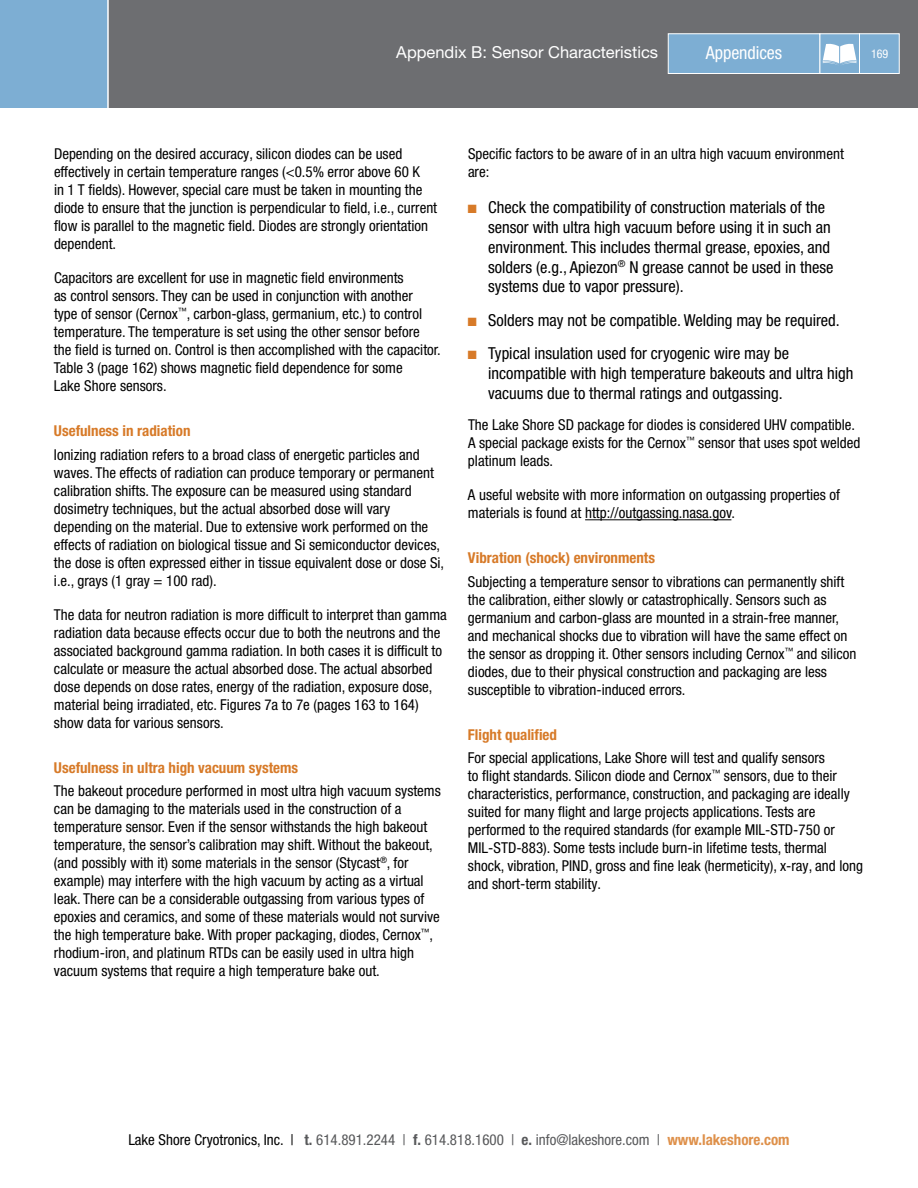
<style>
.page{position:relative;width:918px;height:1188px;background:#fff}
.page>*{position:absolute;margin:0;border:0;box-sizing:border-box;transform-origin:0 0}
.t1{font:condensed 18px "Helvetica Neue LTW1 G";letter-spacing:-.005em;color:#fff}
.t2{font:condensed 16.5px/19.8px "Helvetica Neue LTW1 G";color:#000}
.t3{font:16.5px "Helvetica Neue LTW1 G";color:#fff}
.t4{font:condensed 15px/18px "Helvetica Neue LTW1 G";color:#000}
.t5{font:700 condensed 15px "Helvetica Neue LTW1 G";color:#d77a28}
.t6{font:condensed 15px "Helvetica Neue LTW1 G";color:#58595b}
.t7{font:condensed 12px "Helvetica Neue LTW1 G";color:#fff}
.s1{font-family:"Strada Exp";font-stretch:normal;color:#d77a28}
.s2{color:#000}
.s3{font-weight:700}
.s4{font-weight:700;color:#de904a}
</style>
<div class="page">
<div style="left:108px;top:0;width:810px;height:108px;background:#6d6e71"></div>
<div style="left:819px;top:33px;width:41px;height:41px;background:#7daed3;border:1px solid #fff"></div>
<svg style="left:823px;top:44px;width:34px;height:21px"></svg>
<div style="left:0;top:0;width:108px;height:108px;background:#7daed3"></div>
<hr style="left:107px;top:0;width:2px;height:116px;background:#fff">
<div style="left:668px;top:33px;width:152px;height:41px;background:#7daed3;border:1px solid #fff"></div>
<div style="left:859px;top:33px;width:41px;height:41px;background:#7daed3;border:1px solid #fff"></div>
<hr style="left:585px;top:519px;width:146px;height:1px;background:#000">
<p class="t3" style="left:396px;top:42px;width:263px">Appendix B: Sensor Characteristics</p>
<p class="t1" style="left:706px;top:42px;width:78px">Appendices</p>
<p class="t7" style="left:871px;top:46px;width:19px">169</p>
<p class="t4" style="left:54px;top:145px;width:385px">Depending on the desired accuracy, silicon diodes can be used effectively in certain temperature ranges (&lt;0.5% error above 60 K<br>in 1 T fields). However, special care must be taken in mounting the diode to ensure that the junction is perpendicular to field, i.e., current flow is parallel to the magnetic field. Diodes are strongly orientation dependent.</p>
<p class="t4" style="left:54px;top:269px;width:388px">Capacitors are excellent for use in magnetic field environments<br>as control sensors. They can be used in conjunction with another<br>type of sensor (Cernox<sup>™</sup>, carbon-glass, germanium, etc.) to control temperature. The temperature is set using the other sensor before the field is turned on. Control is then accomplished with the capacitor.<br>Table 3 (page 162) shows magnetic field dependence for some<br>Lake Shore sensors.</p>
<p class="t5" style="left:54px;top:422px;width:138px">Usefulness in radiation</p>
<p class="t4" style="left:54px;top:446px;width:392px">Ionizing radiation refers to a broad class of energetic particles and waves. The effects of radiation can produce temporary or permanent calibration shifts. The exposure can be measured using standard dosimetry techniques, but the actual absorbed dose will vary depending on the material. Due to extensive work performed on the effects of radiation on biological tissue and Si semiconductor devices, the dose is often expressed either in tissue equivalent dose or dose Si, i.e., grays (1 gray = 100 rad).</p>
<p class="t4" style="left:54px;top:606px;width:394px">The data for neutron radiation is more difficult to interpret than gamma radiation data because effects occur due to both the neutrons and the associated background gamma radiation. In both cases it is difficult to calculate or measure the actual absorbed dose. The actual absorbed dose depends on dose rates, energy of the radiation, exposure dose, material being irradiated, etc. Figures 7a to 7e (pages 163 to 164) show data for various sensors.</p>
<p class="t5" style="left:54px;top:759px;width:246px">Usefulness in ultra high vacuum systems</p>
<p class="t4" style="left:54px;top:782px;width:388px">The bakeout procedure performed in most ultra high vacuum systems can be damaging to the materials used in the construction of a temperature sensor. Even if the sensor withstands the high bakeout temperature, the sensor’s calibration may shift. Without the bakeout, (and possibly with it) some materials in the sensor (Stycast<sup>®</sup>, for example) may interfere with the high vacuum by acting as a virtual leak. There can be a considerable outgassing from various types of epoxies and ceramics, and some of these materials would not survive the high temperature bake. With proper packaging, diodes, Cernox<sup>™</sup>, rhodium-iron, and platinum RTDs can be easily used in ultra high vacuum systems that require a high temperature bake out.</p>
<p class="t4" style="left:468px;top:145px;width:377px">Specific factors to be aware of in an ultra high vacuum environment are:</p>
<p class="t2" style="left:488px;top:198px;width:347px;text-indent:-20px"><span class="s1">D</span> Check the compatibility of construction materials of the sensor with ultra high vacuum before using it in such an environment. This includes thermal grease, epoxies, and solders (e.g., Apiezon<sup>®</sup> N grease cannot be used in these systems due to vapor pressure).</p>
<p class="t2" style="left:468px;top:303px;width:373px;line-height:33.3px"><span class="s1">D</span> Solders may not be compatible. Welding may be required.<br><span class="s1">D</span> Typical insulation used for cryogenic wire may be</p>
<p class="t2" style="left:488px;top:363px;width:367px">incompatible with high temperature bakeouts and ultra high vacuums due to thermal ratings and outgassing.</p>
<p class="t4" style="left:468px;top:416px;width:394px">The Lake Shore SD package for diodes is considered UHV compatible.<br>A special package exists for the Cernox<sup>™</sup> sensor that uses spot welded platinum leads.</p>
<p class="t4" style="left:468px;top:486px;width:374px">A useful website with more information on outgassing properties of materials is found at http://outgassing.nasa.gov.</p>
<p class="t5" style="left:468px;top:549px;width:189px">Vibration (shock) environments</p>
<p class="t4" style="left:468px;top:572px;width:390px">Subjecting a temperature sensor to vibrations can permanently shift the calibration, either slowly or catastrophically. Sensors such as germanium and carbon-glass are mounted in a strain-free manner, and mechanical shocks due to vibration will have the same effect on the sensor as dropping it. Other sensors including Cernox<sup>™</sup> and silicon diodes, due to their physical construction and packaging are less susceptible to vibration-induced errors.</p>
<p class="t5" style="left:468px;top:725px;width:91px">Flight qualified</p>
<p class="t4" style="left:468px;top:749px;width:397px">For special applications, Lake Shore will test and qualify sensors<br>to flight standards. Silicon diode and Cernox<sup>™</sup> sensors, due to their characteristics, performance, construction, and packaging are ideally suited for many flight and large projects applications. Tests are performed to the required standards (for example MIL-STD-750 or MIL-STD-883). Some tests include burn-in lifetime tests, thermal shock, vibration, PIND, gross and fine leak (hermeticity), x-ray, and long and short-term stability.</p>
<p class="t6" style="left:128px;top:1131px;width:663px"><span class="s2">Lake Shore Cryotronics, Inc. |</span> <span class="s3">t.</span> 614.891.2244 | <span class="s3">f.</span> 614.818.1600 | <span class="s3">e.</span> info@lakeshore.com | <span class="s4">www.lakeshore.com</span></p>
</div>
